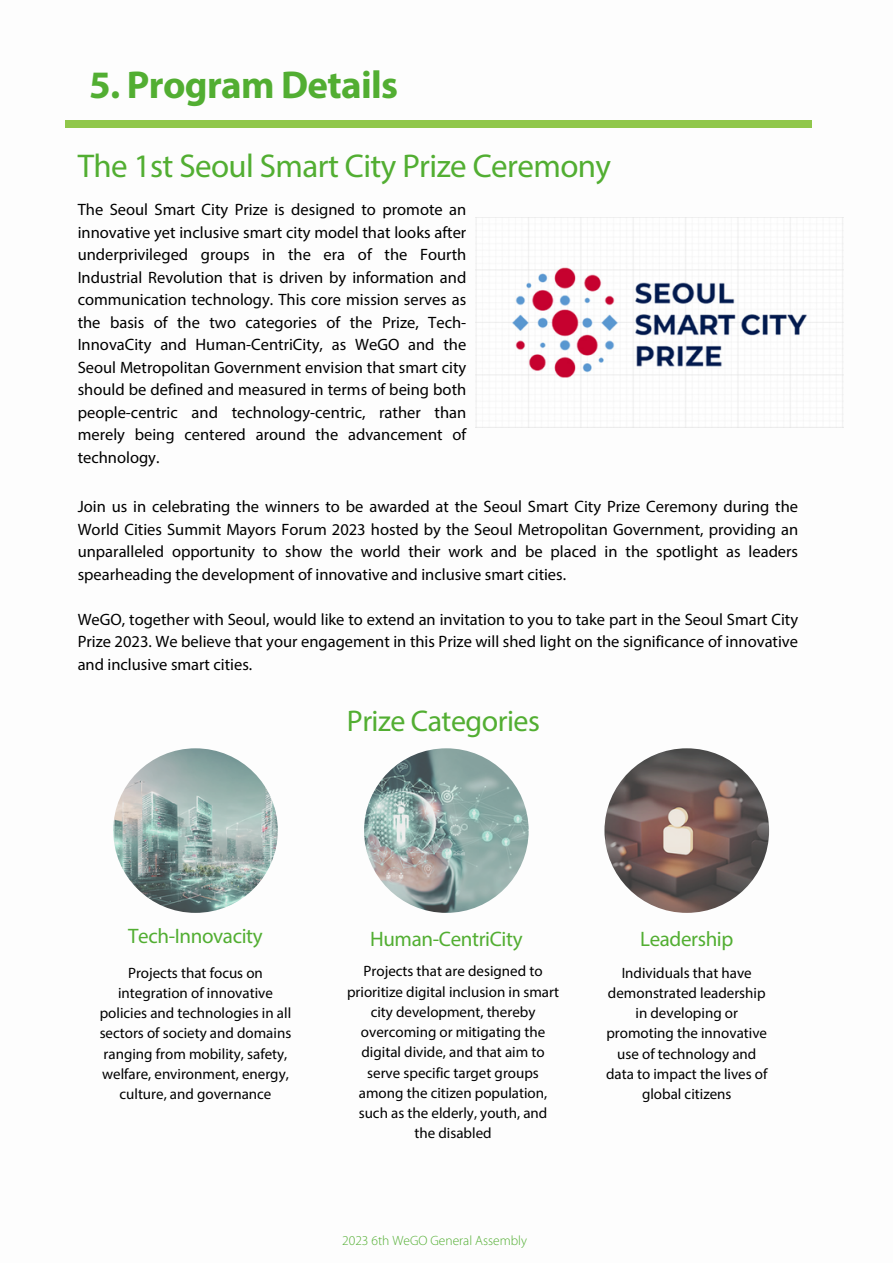
<style>
.page{position:relative;width:893px;height:1264px;background:#fff}
.page>*{position:absolute;margin:0;border:0;box-sizing:border-box;transform-origin:0 0}
.t1{font:700 39px "Myriad Pro";letter-spacing:-.015em;color:#52ae32}
.t2{font:33px "Myriad Pro";letter-spacing:-.015em;color:#52ae32}
.t3{font:30px "Myriad Pro";letter-spacing:-.015em;color:#52ae32}
.t4{font:21px "Myriad Pro";letter-spacing:-.015em;color:#52ae32}
.t5{font:16.5px/22.5px "Myriad Pro";color:#000;text-align:justify}
.t6{font:15px/20.2px "Myriad Pro";color:#000;text-align:center}
.t7{font:300 13.5px "Myriad Pro";color:#52ae32}
</style>
<div class="page">
<img style="left:475px;top:217px;width:368px;height:210px">
<img style="left:113px;top:748px;width:165px;height:164px;border-radius:50%">
<img style="left:364px;top:748px;width:164px;height:164px;border-radius:50%">
<img style="left:604px;top:748px;width:165px;height:164px;border-radius:50%">
<div style="left:66px;top:120px;width:745px;height:8px;background:#90c74b"></div>
<p class="t1" style="left:89px;top:69px;width:310px">5. Program Details</p>
<p class="t2" style="left:78px;top:152px;width:535px">The 1st Seoul Smart City Prize Ceremony</p>
<p class="t5" style="left:78px;top:200px;width:390px">The Seoul Smart City Prize is designed to promote an innovative yet inclusive smart city model that looks after underprivileged groups in the era of the Fourth Industrial Revolution that is driven by information and communication technology. This core mission serves as the basis of the two categories of the Prize, Tech-InnovaCity and Human-CentriCity, as WeGO and the Seoul Metropolitan Government envision that smart city should be defined and measured in terms of being both people-centric and technology-centric, rather than merely being centered around the advancement of technology.</p>
<p class="t5" style="left:78px;top:497px;width:721px">Join us in celebrating the winners to be awarded at the Seoul Smart City Prize Ceremony during the World Cities Summit Mayors Forum 2023 hosted by the Seoul Metropolitan Government, providing an unparalleled opportunity to show the world their work and be placed in the spotlight as leaders spearheading the development of innovative and inclusive smart cities.</p>
<p class="t5" style="left:78px;top:609px;width:721px">WeGO, together with Seoul, would like to extend an invitation to you to take part in the Seoul Smart City Prize 2023. We believe that your engagement in this Prize will shed light on the significance of innovative and inclusive smart cities.</p>
<p class="t3" style="left:347px;top:708px;width:194px">Prize Categories</p>
<p class="t4" style="left:128px;top:926px;width:136px">Tech-Innovacity</p>
<p class="t4" style="left:370px;top:930px;width:154px">Human-CentriCity</p>
<p class="t4" style="left:640px;top:930px;width:95px">Leadership</p>
<p class="t6" style="left:100px;top:963px;width:193px">Projects that focus on integration of innovative policies and technologies in all sectors of society and domains ranging from mobility, safety, welfare, environment, energy, culture, and governance</p>
<p class="t6" style="left:347px;top:962px;width:213px">Projects that are designed to prioritize digital inclusion in smart city development, thereby overcoming or mitigating the digital divide, and that aim to serve specific target groups among the citizen population, such as the elderly, youth, and the disabled</p>
<p class="t6" style="left:606px;top:963px;width:163px">Individuals that have demonstrated leadership in developing or promoting the innovative use of technology and data to impact the lives of global citizens</p>
<p class="t7" style="left:342px;top:1234px;width:186px">2023 6th WeGO General Assembly</p>
</div>
